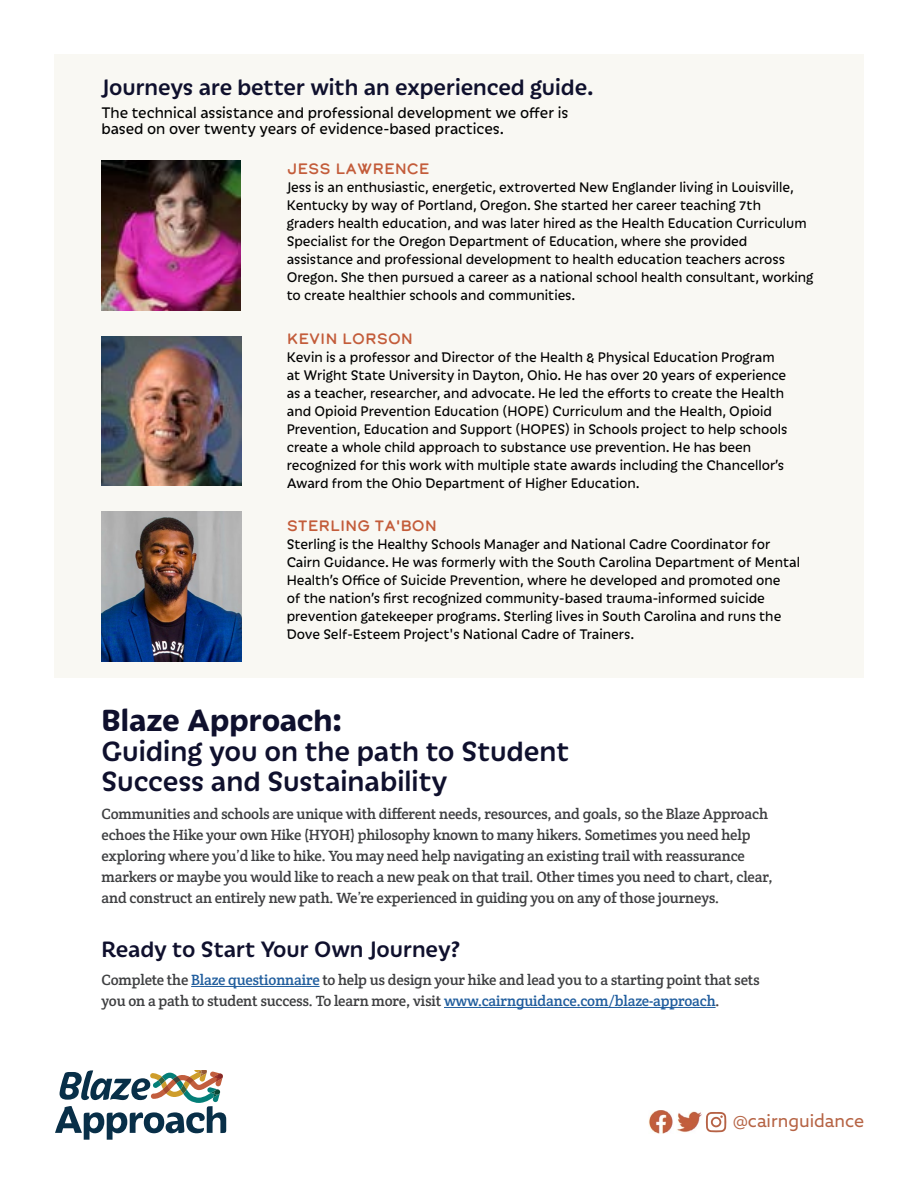
<style>
.page{position:relative;width:918px;height:1188px;background:#fff}
.page>*{position:absolute;margin:0;border:0;box-sizing:border-box;transform-origin:0 0}
.t1{font:700 33px "Iskra";color:#0f102d}
.t2{font:500 30px/30px "Iskra";color:#0f102d}
.t3{font:500 24px "Iskra";color:#0f102d}
.t4{font:18px "Azo Sans";color:#b66445}
.t5{font:16.5px/16.5px "Iskra";color:#000}
.t6{font:15px/18px "Iskra";color:#000}
.t7{font:15px/21px "Crete Round";letter-spacing:-.01em;color:#3f4042}
.t8{font:15px "Calder Dark";color:#c35c3a}
.s1{color:#215e9e}
</style>
<div class="page">
<div style="left:54px;top:54px;width:810px;height:624px;background:#f9f8f3"></div>
<hr style="left:191px;top:986px;width:129px;height:1px;background:#215e9e">
<hr style="left:444px;top:1007px;width:272px;height:1px;background:#215e9e">
<img style="left:677px;top:1111px;width:25px;height:22px">
<img style="left:649px;top:1110px;width:24px;height:24px">
<svg style="left:706px;top:1112px;width:20px;height:20px"></svg>
<svg style="left:55px;top:1071px;width:171px;height:69px"></svg>
<img style="left:102px;top:161px;width:139px;height:149px">
<img style="left:102px;top:336px;width:139px;height:150px">
<img style="left:102px;top:512px;width:139px;height:150px">
<h3 class="t3" style="left:102px;top:70px;width:494px">Journeys are better with an experienced guide.</h3>
<p class="t5" style="left:102px;top:103px;width:468px">The technical assistance and professional development we offer is based on over twenty years of evidence-based practices.</p>
<p class="t8" style="left:287px;top:158px;width:144px">JESS LAWRENCE</p>
<p class="t6" style="left:287px;top:177px;width:528px">Jess is an enthusiastic, energetic, extroverted New Englander living in Louisville, Kentucky by way of Portland, Oregon. She started her career teaching 7th<br>graders health education, and was later hired as the Health Education Curriculum Specialist for the Oregon Department of Education, where she provided assistance and professional development to health education teachers across Oregon. She then pursued a career as a national school health consultant, working to create healthier schools and communities.</p>
<p class="t8" style="left:287px;top:328px;width:128px">KEVIN LORSON</p>
<p class="t6" style="left:287px;top:347px;width:502px">Kevin is a professor and Director of the Health &amp; Physical Education Program at Wright State University in Dayton, Ohio. He has over 20 years of experience as a teacher, researcher, and advocate. He led the efforts to create the Health and Opioid Prevention Education (HOPE) Curriculum and the Health, Opioid Prevention, Education and Support (HOPES) in Schools project to help schools create a whole child approach to substance use prevention. He has been recognized for this work with multiple state awards including the Chancellor’s Award from the Ohio Department of Higher Education.</p>
<p class="t8" style="left:287px;top:515px;width:152px">STERLING TA'BON</p>
<p class="t6" style="left:287px;top:534px;width:515px">Sterling is the Healthy Schools Manager and National Cadre Coordinator for Cairn Guidance. He was formerly with the South Carolina Department of Mental Health’s Office of Suicide Prevention, where he developed and promoted one<br>of the nation’s first recognized community-based trauma-informed suicide prevention gatekeeper programs. Sterling lives in South Carolina and runs the Dove Self-Esteem Project's National Cadre of Trainers.</p>
<h1 class="t1" style="left:102px;top:697px;width:242px">Blaze Approach:</h1>
<h2 class="t2" style="left:102px;top:735px;width:469px">Guiding you on the path to Student<br>Success and Sustainability</h2>
<p class="t7" style="left:102px;top:803px;width:673px">Communities and schools are unique with different needs, resources, and goals, so the Blaze Approach echoes the Hike your own Hike (HYOH) philosophy known to many hikers. Sometimes you need help exploring where you’d like to hike. You may need help navigating an existing trail with reassurance markers or maybe you would like to reach a new peak on that trail. Other times you need to chart, clear, and construct an entirely new path. We’re experienced in guiding you on any of those journeys.</p>
<h3 class="t3" style="left:102px;top:933px;width:361px">Ready to Start Your Own Journey?</h3>
<p class="t7" style="left:102px;top:969px;width:660px">Complete the <span class="s1">Blaze questionnaire</span> to help us design your hike and lead you to a starting point that sets you on a path to student success. To learn more, visit <span class="s1">www.cairnguidance.com/blaze-approach</span>.</p>
<p class="t4" style="left:733px;top:1109px;width:133px">@cairnguidance</p>
</div>
